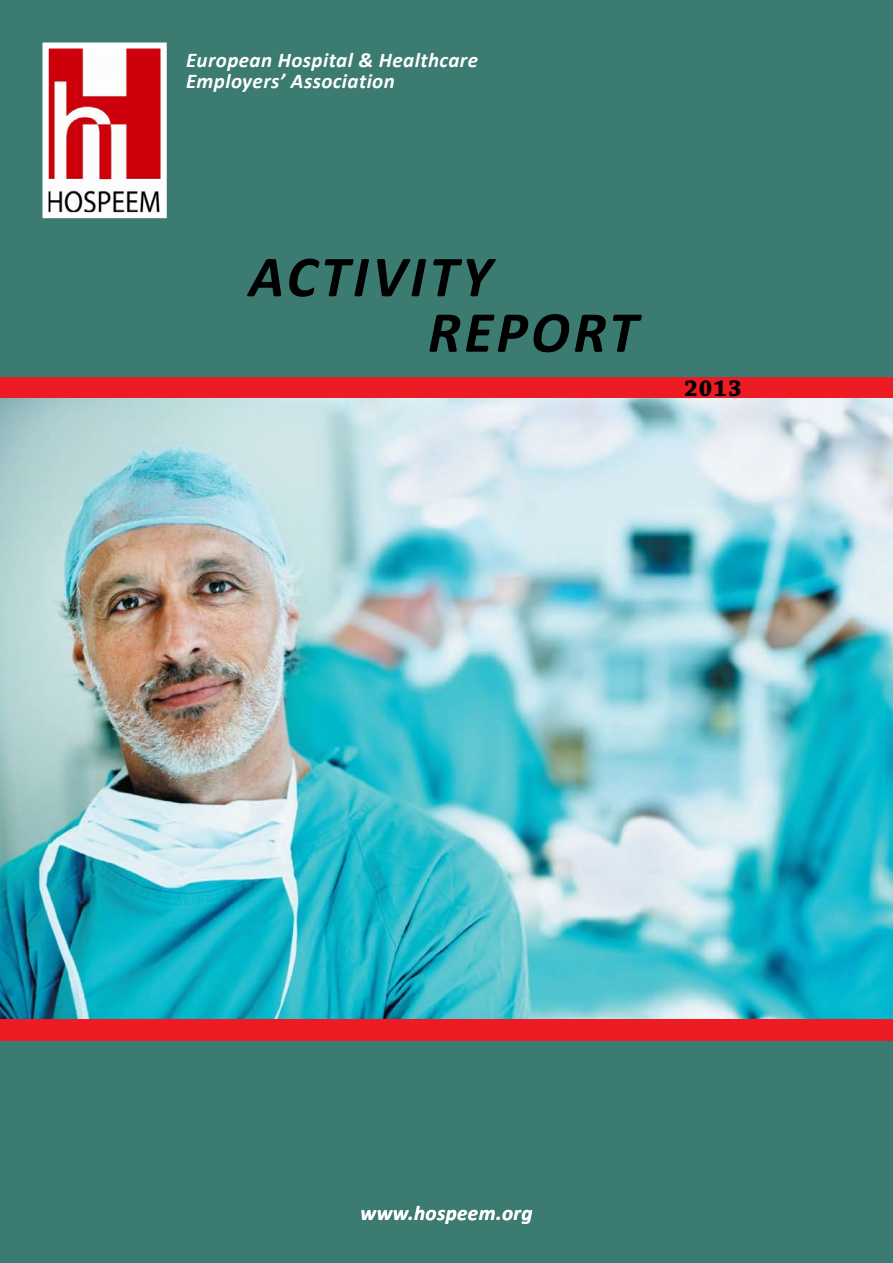
<style>
.page{position:relative;width:893px;height:1263px;background:#fff}
.page>*{position:absolute;margin:0;border:0;box-sizing:border-box;transform-origin:0 0}
.t1{font:italic 700 58.5px/55.5px "Calibri";letter-spacing:.06em;color:#000}
.t2{font:700 24px "Chaparral Pro";color:#000}
.t3{font:italic 700 21px/21px "Calibri";letter-spacing:.02em;color:#fff}
</style>
<div class="page">
<div style="left:0;top:0;width:893px;height:385px;background:#3b7b72"></div>
<div style="left:0;top:1033px;width:893px;height:230px;background:#3b7b72"></div>
<div style="left:0;top:1019px;width:893px;height:21px;background:#ed1c24"></div>
<div style="left:0;top:378px;width:893px;height:21px;background:#ed1c24"></div>
<img style="left:50px;top:50px;width:110px;height:161px">
<div style="left:43px;top:43px;width:124px;height:175px;border:6px solid #fff"></div>
<img style="left:0;top:398px;width:893px;height:621px">
<p class="t3" style="left:186px;top:48px;width:294px">European Hospital &amp; Healthcare<br>Employers’ Association</p>
<h1 class="t1" style="left:428px;top:246px;width:211px;text-indent:-179px">Activity<br>Report</h1>
<p class="t2" style="left:684px;top:375px;width:59px">2013</p>
<p class="t3" style="left:361px;top:1202px;width:173px">www.hospeem.org</p>
</div>
